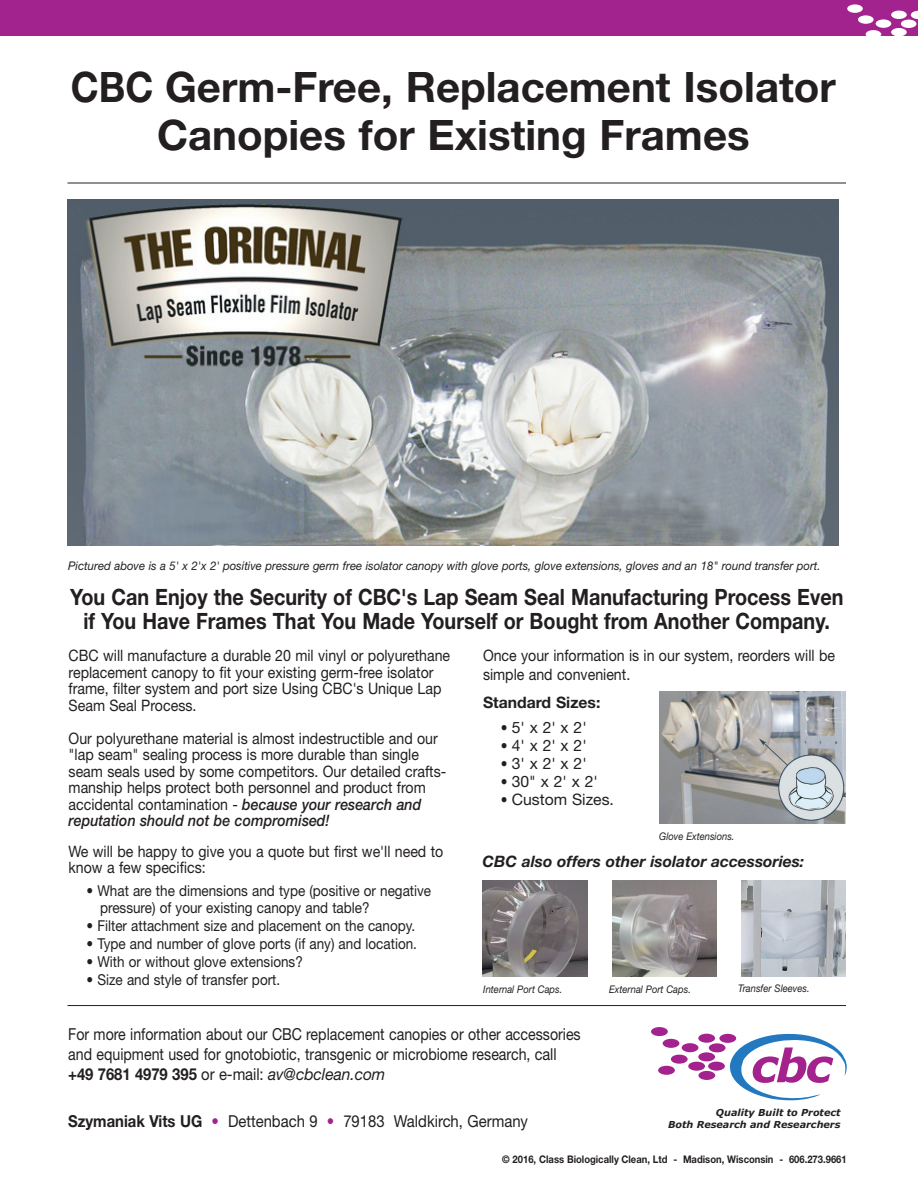
<style>
.page{position:relative;width:918px;height:1188px;background:#fff}
.page>*{position:absolute;margin:0;border:0;box-sizing:border-box;transform-origin:0 0}
.t1{font:700 42px/48px "Helvetica Neue";color:#231f20;text-align:center;scale:.9 1}
.t2{font:700 22.5px/24px "Helvetica Neue";color:#231f20;text-align:center;scale:.88 1}
.t3{font:16.5px/19.8px "Helvetica Neue";color:#231f20;scale:.86 1}
.t4{font:16.5px "Helvetica Neue";color:#231f20;scale:.9 1}
.t5{font:15.75px/16.5px "Helvetica Neue";color:#231f20;scale:.9 1}
.t6{font:15.75px "Helvetica Neue";color:#231f20}
.t7{font:italic 700 15.75px "Helvetica Neue";color:#231f20}
.t8{font:700 15.75px "Helvetica Neue";color:#231f20}
.t9{font:15px/16.5px "Helvetica Neue";color:#231f20;scale:.9 1}
.t10{font:italic 12px "Helvetica Neue";color:#231f20;scale:.95 1}
.t11{font:italic 10.5px "Helvetica Neue";color:#231f20;scale:.9 1}
.t12{font:700 10.5px "Helvetica Neue";color:#231f20;scale:.9 1}
.t13{font:italic 700 9.6px "Verdana";color:#231f20}
.s1{font-weight:500;font-style:italic}
.s2{font-size:15px}
.s3{font-weight:700}
.s4{font-style:italic}
.s5{font-weight:700;color:#a2238e}
</style>
<div class="page">
<img style="left:68px;top:199px;width:770px;height:347px">
<hr style="left:68px;top:183px;width:778px;height:1px;background:#231f20">
<hr style="left:68px;top:1005px;width:778px;height:1px;background:#231f20">
<svg style="left:726px;top:1033px;width:121px;height:68px"></svg>
<div style="left:719px;top:1034px;width:17px;height:9px;background:#a3228e;border-radius:50%"></div>
<div style="left:698px;top:1034px;width:17px;height:9px;background:#a3228e;border-radius:50%"></div>
<div style="left:709px;top:1043px;width:17px;height:9px;background:#a3228e;border-radius:50%"></div>
<div style="left:698px;top:1052px;width:17px;height:9px;background:#a3228e;border-radius:50%"></div>
<div style="left:708px;top:1062px;width:17px;height:9px;background:#a3228e;border-radius:50%"></div>
<div style="left:688px;top:1062px;width:17px;height:9px;background:#a3228e;border-radius:50%"></div>
<div style="left:698px;top:1071px;width:17px;height:9px;background:#a3228e;border-radius:50%"></div>
<div style="left:682px;top:1043px;width:16px;height:9px;background:#a3228e;border-radius:50%"></div>
<div style="left:663px;top:1039px;width:16px;height:9px;background:#a3228e;border-radius:50%"></div>
<div style="left:651px;top:1027px;width:17px;height:9px;background:#a3228e;border-radius:50%"></div>
<div style="left:671px;top:1055px;width:17px;height:9px;background:#a3228e;border-radius:50%"></div>
<div style="left:658px;top:1066px;width:17px;height:9px;background:#a3228e;border-radius:50%"></div>
<div style="left:0;top:0;width:918px;height:36px;background:#a2238e"></div>
<svg style="left:887px;top:10px;width:31px;height:26px"></svg>
<div style="left:876px;top:19px;width:15px;height:9px;background:#fff;border-radius:50%"></div>
<div style="left:858px;top:15px;width:16px;height:9px;background:#fff;border-radius:50%"></div>
<div style="left:847px;top:4px;width:16px;height:9px;background:#fff;border-radius:50%"></div>
<div style="left:866px;top:30px;width:15px;height:8px;background:#fff;border-radius:50%"></div>
<img style="left:483px;top:881px;width:105px;height:95px">
<img style="left:612px;top:881px;width:105px;height:95px">
<img style="left:741px;top:881px;width:105px;height:95px">
<img style="left:659px;top:691px;width:187px;height:133px">
<h1 class="t1" style="left:71px;top:67px;width:852px">CBC Germ-Free, Replacement Isolator<br>Canopies for Existing Frames</h1>
<p class="t10" style="left:68px;top:561px;width:794px">Pictured above is a 5' x 2'x 2' positive pressure germ free isolator canopy with glove ports, glove extensions, gloves and an 18" round transfer port.</p>
<h2 class="t2" style="left:70px;top:587px;width:880px">You Can Enjoy the Security of CBC's Lap Seam Seal Manufacturing Process Even if You Have Frames That You Made Yourself or Bought from Another Company.</h2>
<p class="t5" style="left:69px;top:649px;width:425px">CBC will manufacture a durable 20 mil vinyl or polyurethane replacement canopy to fit your existing germ-free isolator frame, filter system and port size Using CBC's Unique Lap Seam Seal Process.</p>
<p class="t5" style="left:69px;top:731px;width:421px">Our polyurethane material is almost indestructible and our "lap seam" sealing process is more durable than single seam seals used by some competitors. Our detailed crafts&shy;manship helps protect both personnel and product from accidental contamination - <span class="s1">because your research and reputation should not be compromised!</span></p>
<p class="t5" style="left:69px;top:845px;width:418px">We will be happy to give you a quote but first we'll need to know a few specifics:</p>
<p class="t9" style="left:100px;top:884px;width:369px;text-indent:-14px">• What are the dimensions and type (positive or negative pressure) of your existing canopy and table?</p>
<p class="t9" style="left:87px;top:919px;width:367px">• Filter attachment size and placement on the canopy.</p>
<p class="t9" style="left:87px;top:937px;width:369px">• Type and number of glove ports (if any) and location.</p>
<p class="t9" style="left:87px;top:955px;width:242px">• With or without glove extensions?</p>
<p class="t9" style="left:87px;top:973px;width:217px">• Size and style of transfer port.</p>
<p class="t5" style="left:483px;top:648px;width:393px;line-height:18.9px">Once your information is in our system, reorders will be simple and convenient.</p>
<p class="t8" style="left:483px;top:697px;width:119px">Standard Sizes:</p>
<p class="t6" style="left:501px;top:721px;width:87px"><span class="s2">•</span> 5' x 2' x 2'</p>
<p class="t6" style="left:501px;top:739px;width:87px"><span class="s2">•</span> 4' x 2' x 2'</p>
<p class="t6" style="left:501px;top:757px;width:87px"><span class="s2">•</span> 3' x 2' x 2'</p>
<p class="t6" style="left:501px;top:775px;width:98px"><span class="s2">•</span> 30" x 2' x 2'</p>
<p class="t6" style="left:501px;top:793px;width:115px"><span class="s2">•</span> Custom Sizes.</p>
<p class="t11" style="left:659px;top:832px;width:85px">Glove Extensions.</p>
<p class="t7" style="left:483px;top:856px;width:323px">CBC also offers other isolator accessories:</p>
<p class="t11" style="left:483px;top:985px;width:89px">Internal Port Caps.</p>
<p class="t11" style="left:609px;top:985px;width:92px">External Port Caps.</p>
<p class="t11" style="left:738px;top:985px;width:81px">Transfer Sleeves.</p>
<p class="t3" style="left:68px;top:1026px;width:597px">For more information about our CBC replacement canopies or other accessories and equipment used for gnotobiotic, transgenic or microbiome research, call <span class="s3">+49 7681 4979 395</span> or e-mail: <span class="s4">av@cbclean.com</span></p>
<p class="t13" style="left:716px;top:1108px;width:126px">Quality Built to Protect</p>
<p class="t4" style="left:68px;top:1115px;width:512px"><span class="s3">Szymaniak Vits UG</span> <span class="s5">•</span> Dettenbach 9 <span class="s5">•</span> 79183 Waldkirch, Germany</p>
<p class="t13" style="left:668px;top:1119px;width:174px">Both Research and Researchers</p>
<p class="t12" style="left:502px;top:1155px;width:384px">© 2016, Class Biologically Clean, Ltd - Madison, Wisconsin - 606.273.9661</p>
</div>
